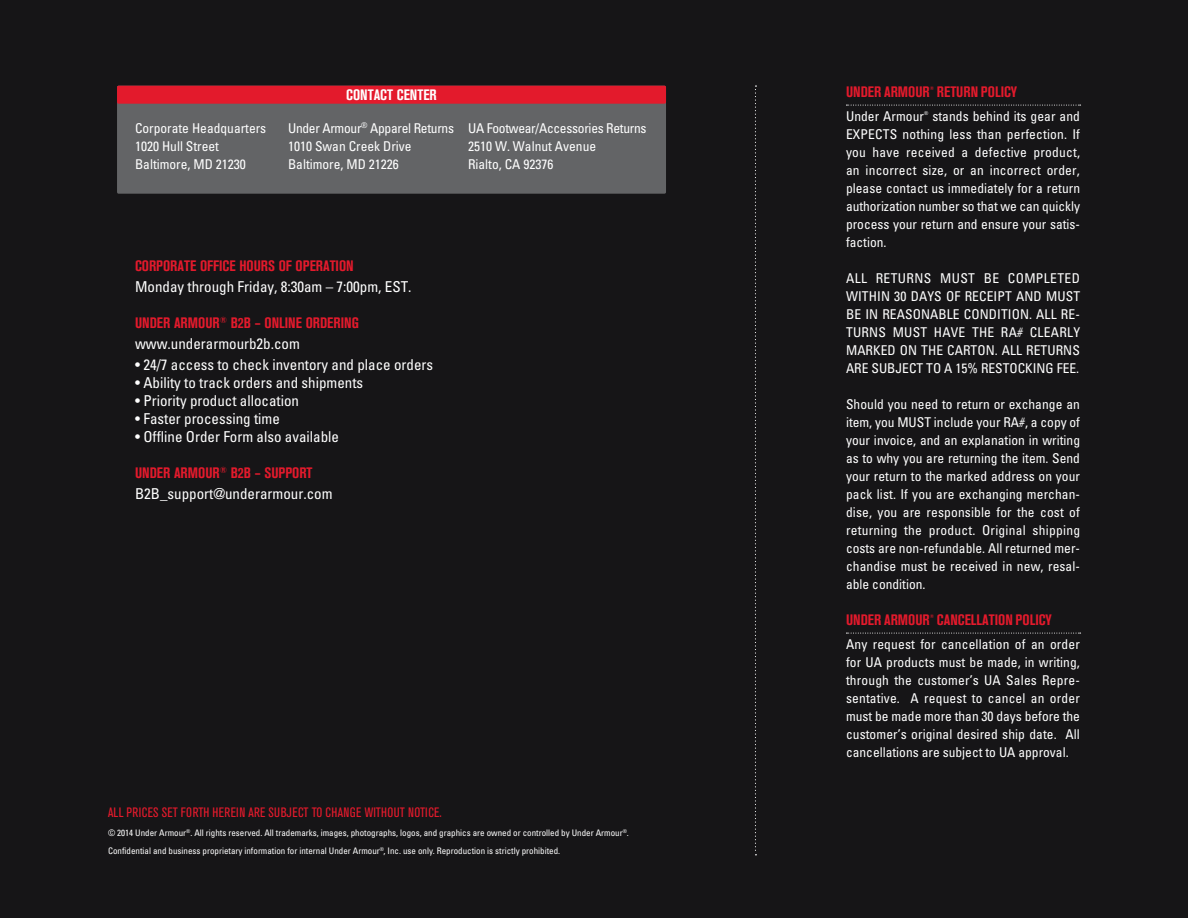
<style>
.page{position:relative;width:1188px;height:918px;background:#161517}
.page>*{position:absolute;margin:0;border:0;box-sizing:border-box;transform-origin:0 0}
.t1{font:condensed 15px "Univers";color:#fff}
.t2{font:700 condensed 15px "Akzidenz Grotesk BE";color:#e31a2c}
.t3{font:700 condensed 15px "Akzidenz Grotesk BE";color:#fff}
.t4{font:condensed 13.5px/18px "Univers";color:#fff;text-align:justify}
.t5{font:condensed 13.5px "Akzidenz Grotesk BE";letter-spacing:.02em;color:#e31a2c}
.t6{font:condensed 13.5px "Univers";letter-spacing:-.02em;color:#fff}
.t7{font:condensed 9px/18.8px "Univers";color:#fff}
.t8{font:700 condensed 5.25px "Akzidenz Grotesk BE";color:#e31a2c}
.t9{font:condensed 5.25px "Univers";color:#fff}
</style>
<div class="page">
<svg style="left:846px;top:105px;width:235px;height:1px"></svg>
<svg style="left:846px;top:633px;width:235px;height:1px"></svg>
<div style="left:117px;top:86px;width:549px;height:108px;background:#636466;border-radius:2px"></div>
<div style="left:117px;top:86px;width:549px;height:18px;background:#e31a2c;border-radius:2px"></div>
<svg style="left:755px;top:86px;width:1px;height:769px"></svg>
<p class="t3" style="left:346px;top:87px;width:92px">CONTACT CENTER</p>
<p class="t4" style="left:135px;top:119px;width:133px">Corporate Headquarters</p>
<p class="t6" style="left:288px;top:120px;width:360px">Under Armour<sup>®</sup> Apparel Returns UA Footwear/Accessories Returns</p>
<p class="t4" style="left:135px;top:137px;width:85px">1020 Hull Street</p>
<p class="t4" style="left:288px;top:137px;width:125px">1010 Swan Creek Drive</p>
<p class="t4" style="left:468px;top:137px;width:130px">2510 W. Walnut Avenue</p>
<p class="t4" style="left:135px;top:155px;width:112px">Baltimore, MD 21230</p>
<p class="t4" style="left:288px;top:155px;width:112px">Baltimore, MD 21226</p>
<p class="t4" style="left:468px;top:155px;width:87px">Rialto, CA 92376</p>
<p class="t2" style="left:135px;top:258px;width:220px">CORPORATE OFFICE HOURs OF OPERATION</p>
<p class="t1" style="left:135px;top:278px;width:278px">Monday through Friday, 8:30am – 7:00pm, EST.</p>
<p class="t2" style="left:135px;top:315px;width:225px">UNDER ARMOUR<sup>®</sup> B2B – ONLINE ORDERING</p>
<p class="t1" style="left:135px;top:335px;width:166px">www.underarmourb2b.com</p>
<p class="t1" style="left:135px;top:356px;width:300px">• 24/7 access to check inventory and place orders</p>
<p class="t1" style="left:135px;top:374px;width:230px">• Ability to track orders and shipments</p>
<p class="t1" style="left:135px;top:392px;width:166px">• Priority product allocation</p>
<p class="t1" style="left:135px;top:410px;width:146px">• Faster processing time</p>
<p class="t1" style="left:135px;top:428px;width:206px">• Offline Order Form also available</p>
<p class="t2" style="left:135px;top:465px;width:179px">UNDER ARMOUR<sup>®</sup> B2B – sUPPORT</p>
<p class="t1" style="left:135px;top:485px;width:199px">B2B_support@underarmour.com</p>
<p class="t5" style="left:108px;top:805px;width:335px">ALL PRICES SET FORTH HEREIN ARE SUBJECT TO CHANGE WITHOUT NOTICE.</p>
<p class="t7" style="left:108px;top:823px;width:522px">© 2014 Under Armour<sup>®</sup>. All rights reserved. All trademarks, images, photographs, logos, and graphics are owned or controlled by Under Armour<sup>®</sup>.<br>Confidential and business proprietary information for internal Under Armour<sup>®</sup>, Inc. use only. Reproduction is strictly prohibited.</p>
<p class="t2" style="left:846px;top:83px;width:85px">UNDER ARMOUR</p>
<p class="t8" style="left:930px;top:86px;width:6px">®</p>
<p class="t2" style="left:937px;top:83px;width:82px">RETURN POLICY</p>
<p class="t4" style="left:846px;top:107px;width:80px">Under Armour</p>
<p class="t9" style="left:924px;top:110px;width:6px">®</p>
<p class="t4" style="left:846px;top:107px;width:236px;text-indent:86px">stands behind its gear and EXPECTS nothing less than perfection. If you have received a defective product, an incorrect size, or an incorrect order, please contact us immediately for a return authorization number so that we can quickly process your return and ensure your satis&shy;faction.</p>
<p class="t4" style="left:846px;top:269px;width:236px">ALL RETURNS MUST BE COMPLETED WITHIN 30 DAYS OF RECEIPT AND MUST BE IN REASONABLE CONDITION. ALL RE-TURNS MUST HAVE THE RA# CLEARLY MARKED ON THE CARTON. ALL RETURNS ARE SUBJECT TO A 15% RESTOCKING FEE.</p>
<p class="t4" style="left:846px;top:395px;width:236px">Should you need to return or exchange an item, you MUST include your RA#, a copy of your invoice, and an explanation in writing as to why you are returning the item. Send your return to the marked address on your pack list. If you are exchanging merchan&shy;dise, you are responsible for the cost of returning the product. Original shipping costs are non-refundable. All returned mer&shy;chandise must be received in new, resal&shy;able condition.</p>
<p class="t2" style="left:846px;top:611px;width:85px">UNDER ARMOUR</p>
<p class="t8" style="left:930px;top:614px;width:6px">®</p>
<p class="t2" style="left:937px;top:611px;width:116px">CANCELLATION POLICY</p>
<p class="t4" style="left:846px;top:635px;width:236px">Any request for cancellation of an order for UA products must be made, in writing, through the customer’s UA Sales Repre&shy;sentative. A request to cancel an order must be made more than 30 days before the customer’s original desired ship date. All cancellations are subject to UA approval.</p>
</div>
